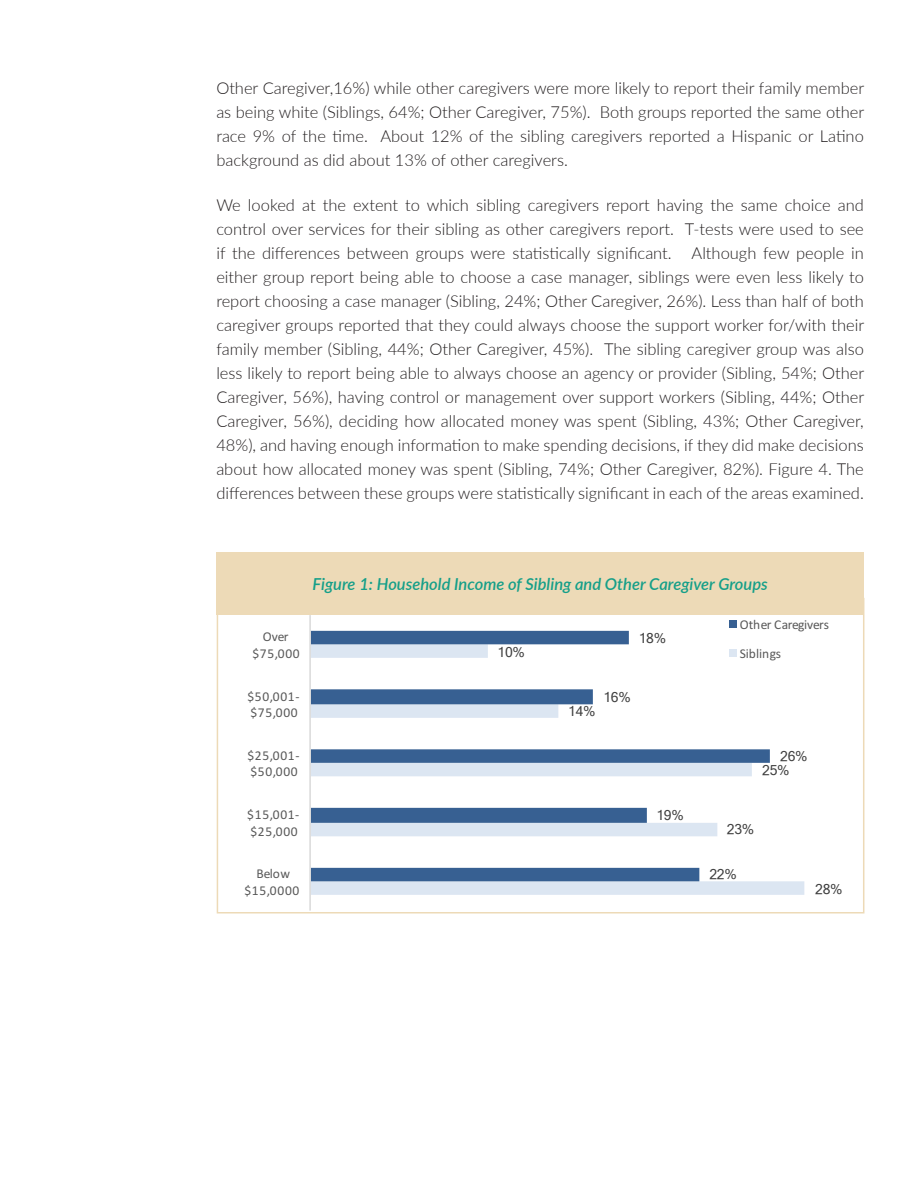
<style>
.page{position:relative;width:918px;height:1188px;background:#fff}
.page>*{position:absolute;margin:0;border:0;box-sizing:border-box;transform-origin:0 0}
.report_body{font:300 16.5px/24px "Lato";color:#231f20;text-align:justify}
.t1{font:italic 600 16.5px "Lato";color:#159f89}
.t2{font:13.5px/16.5px "Calibri";letter-spacing:.05em;color:#595959}
.t3{font:13.5px "Mangal";letter-spacing:-.02em;color:#404040}
.t4{font:13.5px/16.5px "Calibri";letter-spacing:.03em;color:#595959;text-align:center}
.t5{font:13.5px/28.3px "Calibri";letter-spacing:-.005em;color:#595959}
</style>
<div class="page">
<svg style="left:311px;top:881px;width:493px;height:14px;background:#d9e4f0"></svg>
<svg style="left:311px;top:631px;width:459px;height:250px"></svg>
<hr style="left:309px;top:615px;width:2px;height:296px;background:#d9d9d9">
<div style="left:729px;top:620px;width:8px;height:8px;background:#376092"></div>
<div style="left:729px;top:649px;width:8px;height:7px;background:#dce6f2"></div>
<div style="left:216px;top:552px;width:648px;height:62px;background:#eddab7"></div>
<p class="report_body" style="left:216px;top:76px;width:649px">Other Caregiver,16%) while other caregivers were more likely to report their family member as being white (Siblings, 64%; Other Caregiver, 75%). Both groups reported the same other race 9% of the time. About 12% of the sibling caregivers reported a Hispanic or Latino background as did about 13% of other caregivers.</p>
<p class="report_body" style="left:216px;top:192px;width:649px">We looked at the extent to which sibling caregivers report having the same choice and control over services for their sibling as other caregivers report. T-tests were used to see if the differences between groups were statistically significant. Although few people in either group report being able to choose a case manager, siblings were even less likely to report choosing a case manager (Sibling, 24%; Other Caregiver, 26%). Less than half of both caregiver groups reported that they could always choose the support worker for/with their family member (Sibling, 44%; Other Caregiver, 45%). The sibling caregiver group was also less likely to report being able to always choose an agency or provider (Sibling, 54%; Other Caregiver, 56%), having control or management over support workers (Sibling, 44%; Other Caregiver, 56%), deciding how allocated money was spent (Sibling, 43%; Other Caregiver, 48%), and having enough information to make spending decisions, if they did make decisions about how allocated money was spent (Sibling, 74%; Other Caregiver, 82%). Figure 4. The differences between these groups were statistically significant in each of the areas examined.</p>
<p class="t1" style="left:313px;top:572px;width:457px">Figure 1: Household Income of Sibling and Other Caregiver Groups</p>
<p class="t4" style="left:252px;top:628px;width:49px">Over $75,000</p>
<p class="t3" style="left:498px;top:644px;width:29px">10%</p>
<p class="t3" style="left:639px;top:630px;width:29px">18%</p>
<p class="t5" style="left:740px;top:610px;width:91px">Other Caregivers<br>Siblings</p>
<p class="t2" style="left:247px;top:688px;width:54px">$50,001- $75,000</p>
<p class="t3" style="left:568px;top:703px;width:29px">14%</p>
<p class="t3" style="left:603px;top:689px;width:29px">16%</p>
<p class="t2" style="left:247px;top:747px;width:54px">$25,001- $50,000</p>
<p class="t3" style="left:780px;top:748px;width:29px">26%</p>
<p class="t3" style="left:762px;top:763px;width:29px">25%</p>
<p class="t2" style="left:247px;top:806px;width:54px">$15,001- $25,000</p>
<p class="t3" style="left:656px;top:808px;width:29px">19%</p>
<p class="t3" style="left:727px;top:822px;width:29px">23%</p>
<p class="t4" style="left:244px;top:865px;width:56px">Below $15,0000</p>
<p class="t3" style="left:709px;top:867px;width:29px">22%</p>
<p class="t3" style="left:815px;top:881px;width:29px">28%</p>
</div>
